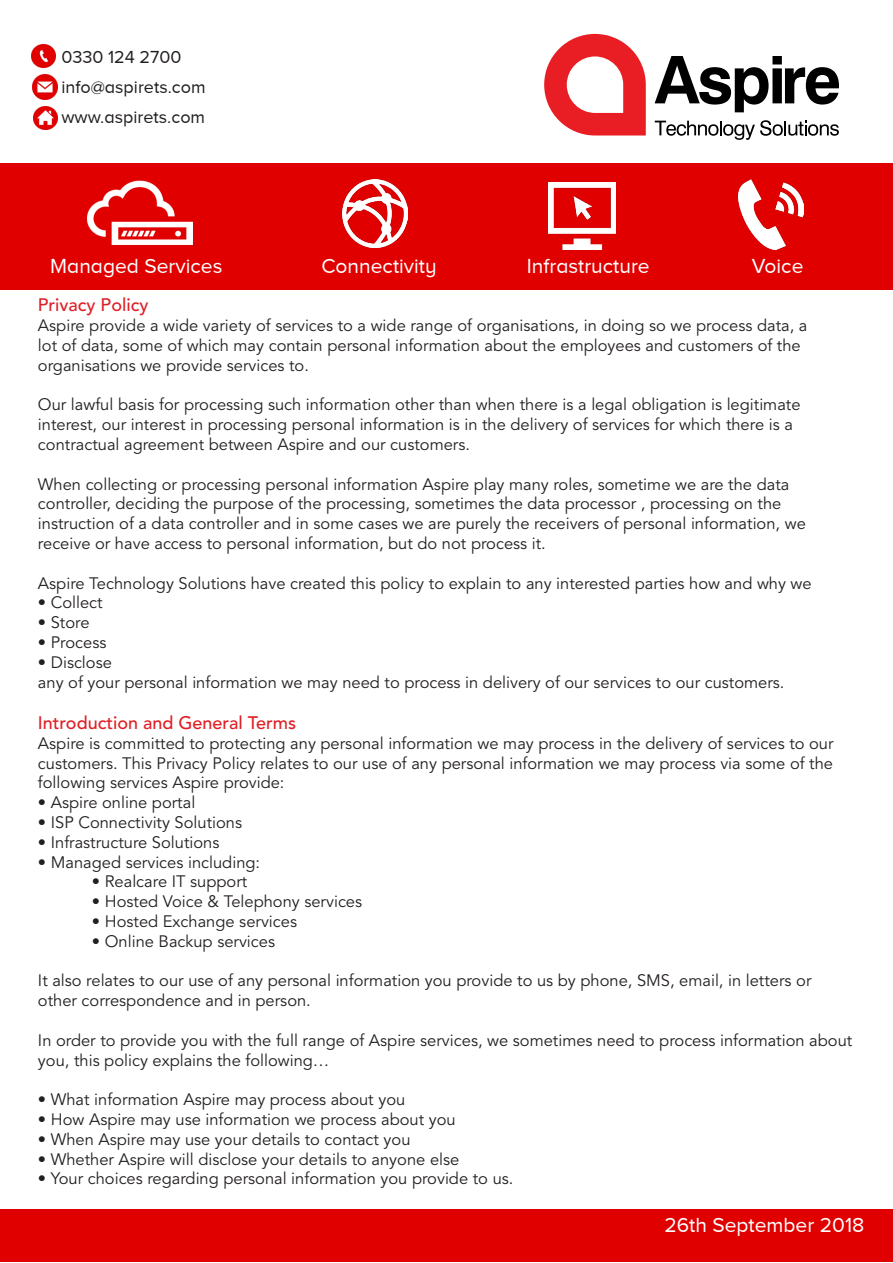
<style>
.page{position:relative;width:893px;height:1263px;background:#fff}
.page>*{position:absolute;margin:0;border:0;box-sizing:border-box;transform-origin:0 0}
.t1{font:21px "Proxima Nova A";color:#fff}
.t2{font:18px "Proxima Nova A";color:#231f20}
.t3{font:500 18px "Avenir LT Std";color:#e01e25}
.t4{font:16.5px/19.8px "Avenir LT Std";color:#231f20}
</style>
<div class="page">
<div style="left:0;top:163px;width:893px;height:126px;background:#e00000"></div>
<img style="left:34px;top:107px;width:23px;height:23px">
<img style="left:33px;top:75px;width:24px;height:24px">
<img style="left:31px;top:44px;width:24px;height:24px">
<div style="left:0;top:1209px;width:893px;height:53px;background:#e00000"></div>
<svg style="left:655px;top:56px;width:184px;height:56px"></svg>
<svg style="left:655px;top:120px;width:184px;height:20px"></svg>
<svg style="left:544px;top:34px;width:102px;height:101px"></svg>
<img style="left:87px;top:180px;width:105px;height:64px">
<img style="left:549px;top:182px;width:67px;height:67px">
<img style="left:342px;top:179px;width:66px;height:68px">
<img style="left:738px;top:179px;width:65px;height:70px">
<p class="t2" style="left:61px;top:47px;width:122px">0330 124 2700</p>
<p class="t2" style="left:61px;top:77px;width:146px">info@aspirets.com</p>
<p class="t2" style="left:61px;top:107px;width:145px">www.aspirets.com</p>
<p class="t1" style="left:50px;top:254px;width:174px">Managed Services</p>
<p class="t1" style="left:321px;top:254px;width:117px">Connectivity</p>
<p class="t1" style="left:527px;top:255px;width:124px">Infrastructure</p>
<p class="t1" style="left:752px;top:254px;width:53px">Voice</p>
<p class="t3" style="left:38px;top:295px;width:112px">Privacy Policy</p>
<p class="t4" style="left:38px;top:316px;width:771px">Aspire provide a wide variety of services to a wide range of organisations, in doing so we process data, a lot of data, some of which may contain personal information about the employees and customers of the organisations we provide services to.</p>
<p class="t4" style="left:38px;top:395px;width:764px">Our lawful basis for processing such information other than when there is a legal obligation is legitimate interest, our interest in processing personal information is in the delivery of services for which there is a contractual agreement between Aspire and our customers.</p>
<p class="t4" style="left:38px;top:474px;width:769px">When collecting or processing personal information Aspire play many roles, sometime we are the data controller, deciding the purpose of the processing, sometimes the data processor , processing on the instruction of a data controller and in some cases we are purely the receivers of personal information, we receive or have access to personal information, but do not process it.</p>
<p class="t4" style="left:38px;top:573px;width:775px">Aspire Technology Solutions have created this policy to explain to any interested parties how and why we</p>
<p class="t4" style="left:38px;top:593px;width:66px">• Collect</p>
<p class="t4" style="left:38px;top:613px;width:53px">• Store</p>
<p class="t4" style="left:38px;top:633px;width:70px">• Process</p>
<p class="t4" style="left:38px;top:653px;width:75px">• Disclose</p>
<p class="t4" style="left:38px;top:672px;width:748px">any of your personal information we may need to process in delivery of our services to our customers.</p>
<p class="t3" style="left:38px;top:712px;width:260px">Introduction and General Terms</p>
<p class="t4" style="left:38px;top:734px;width:797px;text-align:justify">Aspire is committed to protecting any personal information we may process in the delivery of services to our customers. This Privacy Policy relates to our use of any personal information we may process via some of the following services Aspire provide:</p>
<p class="t4" style="left:38px;top:793px;width:159px">• Aspire online portal</p>
<p class="t4" style="left:38px;top:813px;width:206px">• ISP Connectivity Solutions</p>
<p class="t4" style="left:38px;top:833px;width:183px">• Infrastructure Solutions</p>
<p class="t4" style="left:38px;top:852px;width:224px">• Managed services including:</p>
<p class="t4" style="left:92px;top:872px;width:157px">• Realcare IT support</p>
<p class="t4" style="left:92px;top:892px;width:272px">• Hosted Voice &amp; Telephony services</p>
<p class="t4" style="left:92px;top:912px;width:207px">• Hosted Exchange services</p>
<p class="t4" style="left:92px;top:932px;width:185px">• Online Backup services</p>
<p class="t4" style="left:38px;top:971px;width:775px">It also relates to our use of any personal information you provide to us by phone, SMS, email, in letters or other correspondence and in person.</p>
<p class="t4" style="left:38px;top:1031px;width:816px">In order to provide you with the full range of Aspire services, we sometimes need to process information about you, this policy explains the following…</p>
<p class="t4" style="left:38px;top:1090px;width:369px">• What information Aspire may process about you</p>
<p class="t4" style="left:38px;top:1110px;width:419px">• How Aspire may use information we process about you</p>
<p class="t4" style="left:38px;top:1130px;width:374px">• When Aspire may use your details to contact you</p>
<p class="t4" style="left:38px;top:1149px;width:423px">• Whether Aspire will disclose your details to anyone else</p>
<p class="t4" style="left:38px;top:1169px;width:477px">• Your choices regarding personal information you provide to us.</p>
<p class="t1" style="left:664px;top:1213px;width:201px">26th September 2018</p>
</div>
